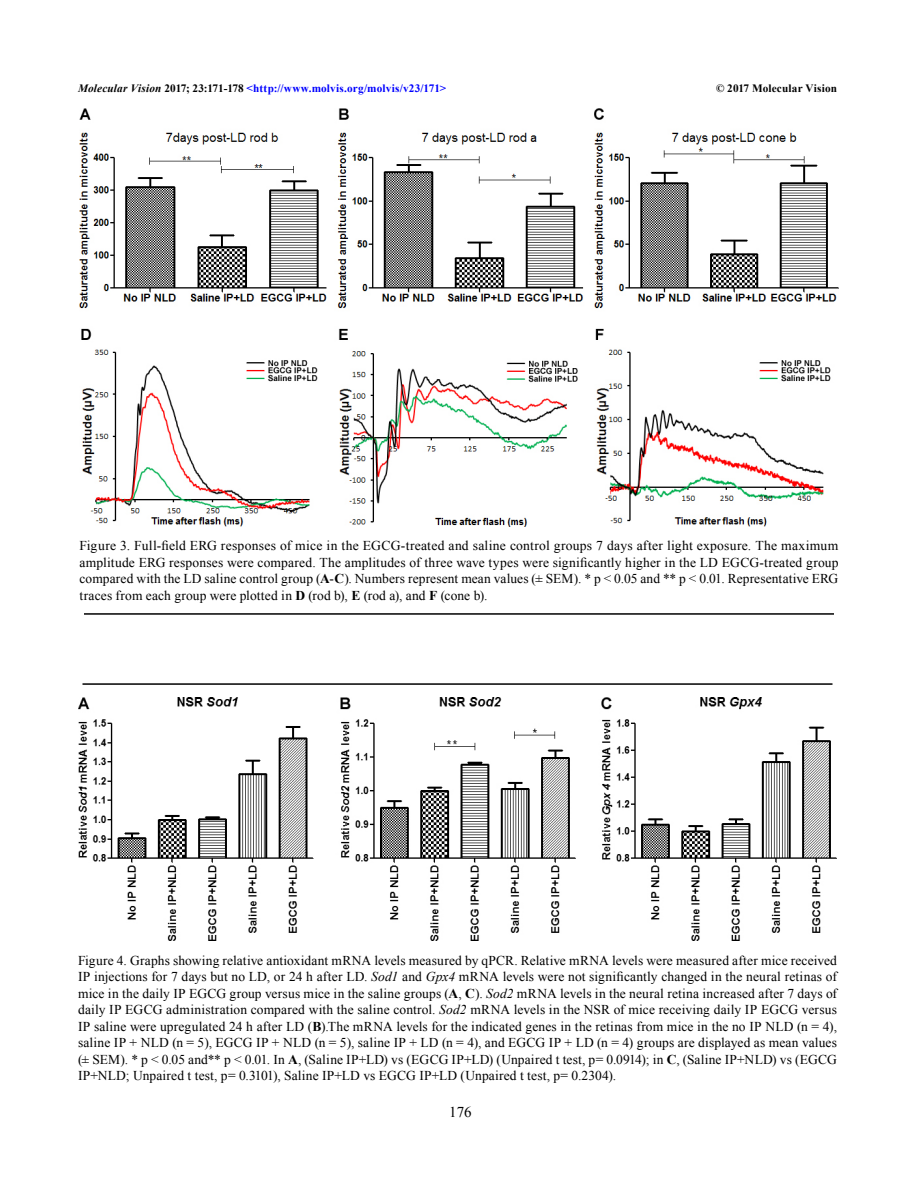
<style>
.page{position:relative;width:918px;height:1188px;background:#fff}
.page>*{position:absolute;margin:0;border:0;box-sizing:border-box;transform-origin:0 0}
.Folio{font:15px "Times New Roman";color:#000}
.Fig_Caption{font:13.5px/16.5px "Times New Roman";letter-spacing:.01em;color:#000;text-align:justify}
.Header_Align_Left{font:700 11.25px "Times New Roman";letter-spacing:.015em;color:#00f}
.Header_Align_Right{font:700 11.25px "Times New Roman";letter-spacing:.015em;color:#000}
.s1{font-style:italic;color:#000}
.s2{color:#000}
.s3{font-weight:700}
.s4{font-style:italic}
</style>
<div class="page">
<img style="left:80px;top:108px;width:758px;height:418px">
<hr style="left:84px;top:613px;width:750px;height:2px;background:#000">
<img style="left:78px;top:698px;width:759px;height:243px">
<hr style="left:82px;top:683px;width:750px;height:2px;background:#000">
<p class="Header_Align_Left" style="left:78px;top:80px;width:370px"><span class="s1">Molecular Vision</span> <span class="s2">2017; 23:171-178</span> &lt;http://www.molvis.org/molvis/v23/171&gt;</p>
<p class="Header_Align_Right" style="left:716px;top:80px;width:122px">© 2017 Molecular Vision</p>
<p class="Fig_Caption" style="left:79px;top:537px;width:761px">Figure 3. Full-field ERG responses of mice in the EGCG-treated and saline control groups 7 days after light exposure. The maximum amplitude ERG responses were compared. The amplitudes of three wave types were significantly higher in the LD EGCG-treated group compared with the LD saline control group (<span class="s3">A</span>-<span class="s3">C</span>). Numbers represent mean values (± SEM). * p &lt; 0.05 and ** p &lt; 0.01. Representative ERG traces from each group were plotted in <span class="s3">D</span> (rod b), <span class="s3">E</span> (rod a), and <span class="s3">F</span> (cone b).</p>
<p class="Fig_Caption" style="left:78px;top:952px;width:761px">Figure 4. Graphs showing relative antioxidant mRNA levels measured by qPCR. Relative mRNA levels were measured after mice received IP injections for 7 days but no LD, or 24 h after LD. <span class="s4">Sod1</span> and <span class="s4">Gpx4</span> mRNA levels were not significantly changed in the neural retinas of mice in the daily IP EGCG group versus mice in the saline groups (<span class="s3">A</span>, <span class="s3">C</span>). <span class="s4">Sod2</span> mRNA levels in the neural retina increased after 7 days of daily IP EGCG administration compared with the saline control. <span class="s4">Sod2</span> mRNA levels in the NSR of mice receiving daily IP EGCG versus IP saline were upregulated 24 h after LD (<span class="s3">B</span>).The mRNA levels for the indicated genes in the retinas from mice in the no IP NLD (n = 4), saline IP + NLD (n = 5), EGCG IP + NLD (n = 5), saline IP + LD (n = 4), and EGCG IP + LD (n = 4) groups are displayed as mean values (± SEM). * p &lt; 0.05 and** p &lt; 0.01. In <span class="s3">A</span>, (Saline IP+LD) vs (EGCG IP+LD) (Unpaired t test, p= 0.0914); in <span class="s3">C</span>, (Saline IP+NLD) vs (EGCG IP+NLD; Unpaired t test, p= 0.3101), Saline IP+LD vs EGCG IP+LD (Unpaired t test, p= 0.2304).</p>
<p class="Folio" style="left:449px;top:1102px;width:24px">176</p>
</div>
